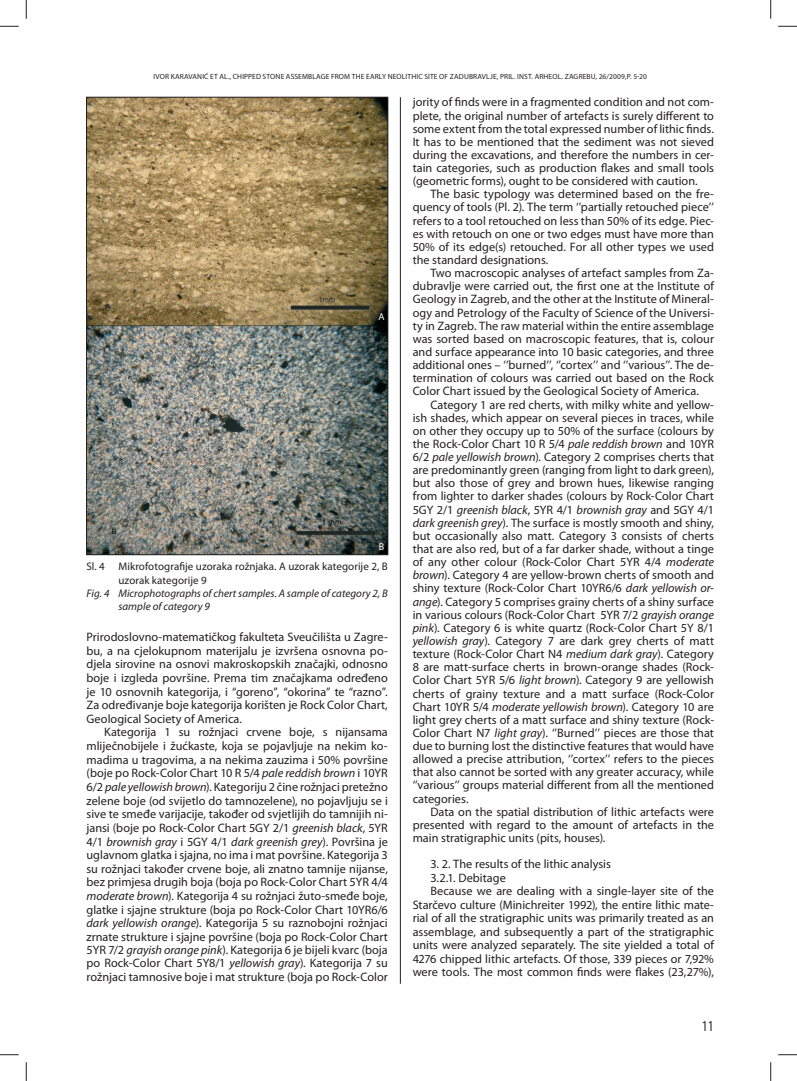
<style>
.page{position:relative;width:797px;height:1081px;background:#fff}
.page>*{position:absolute;margin:0;border:0;box-sizing:border-box;transform-origin:0 0}
.t1{font:15px "Myriad Pro";color:#231f20;scale:.8 1}
.t2{font:12.25px/13.1px "Myriad Pro";color:#231f20;text-align:justify}
.t3{font:11px/13.2px "Myriad Pro";letter-spacing:.005em;color:#231f20}
.t4{font:italic 11px/13.2px "Myriad Pro";color:#231f20}
.t5{font:10px "Myriad Pro";color:#fff}
.t6{font:7.5px "Myriad Pro";letter-spacing:.02em;color:#231f20}
.s1{font-style:italic}
</style>
<div class="page">
<hr style="left:400px;top:97px;width:1px;height:886px;background:#231f20">
<img style="left:88px;top:99px;width:298px;height:453px">
<div style="left:86px;top:97px;width:302px;height:457px;border:1px solid #231f20"></div>
<svg style="left:0;top:25px;width:19px;height:2px"></svg>
<svg style="left:778px;top:25px;width:19px;height:2px"></svg>
<svg style="left:0;top:1054px;width:19px;height:1px"></svg>
<svg style="left:778px;top:1054px;width:19px;height:1px"></svg>
<svg style="left:25px;top:0;width:2px;height:19px"></svg>
<svg style="left:25px;top:1062px;width:2px;height:18px"></svg>
<svg style="left:770px;top:0;width:1px;height:19px"></svg>
<svg style="left:770px;top:1062px;width:1px;height:18px"></svg>
<p class="t6" style="left:154px;top:74px;width:495px">IVOR KARAVANIĆ ET AL., CHIPPED STONE ASSEMBLAGE FROM THE EARLY NEOLITHIC SITE OF ZADUBRAVLJE, PRIL. INST. ARHEOL. ZAGREBU, 26/2009,P. 5-20</p>
<p class="t5" style="left:378px;top:313px;width:8px">A</p>
<p class="t5" style="left:379px;top:542px;width:7px">B</p>
<p class="t3" style="left:118px;top:560px;width:271px;text-indent:-32px">Sl. 4 Mikrofotografije uzoraka rožnjaka. A uzorak kategorije 2, B uzorak kategorije 9</p>
<p class="t4" style="left:118px;top:587px;width:271px;text-indent:-32px">Fig. 4 Microphotographs of chert samples. A sample of category 2, B sample of category 9</p>
<p class="t2" style="left:87px;top:630px;width:303px;line-height:13.6px">Prirodoslovno-matematičkog fakulteta Sveučilišta u Zagre&shy;bu, a na cjelokupnom materijalu je izvršena osnovna po&shy;djela sirovine na osnovi makroskopskih značajki, odnosno boje i izgleda površine. Prema tim značajkama određeno je 10 osnovnih kategorija, i “goreno”, “okorina” te “razno”.<br>Za određivanje boje kategorija korišten je Rock Color Chart, Geological Society of America.</p>
<p class="t2" style="left:87px;top:726px;width:303px;line-height:13.5px;text-indent:18px">Kategorija 1 su rožnjaci crvene boje, s nijansama mliječnobijele i žućkaste, koja se pojavljuje na nekim ko&shy;madima u tragovima, a na nekima zauzima i 50% površine (boje po Rock-Color Chart 10 R 5/4 <span class="s1">pale reddish brown</span> i 10YR 6/2 <span class="s1">pale yellowish brown</span>). Kategoriju 2 čine rožnjaci pretežno zelene boje (od svijetlo do tamnozelene), no pojavljuju se i sive te smeđe varijacije, također od svjetlijih do tamnijih ni&shy;jansi (boje po Rock-Color Chart 5GY 2/1 <span class="s1">greenish black</span>, 5YR 4/1 <span class="s1">brownish gray</span> i 5GY 4/1 <span class="s1">dark greenish grey</span>). Površina je uglavnom glatka i sjajna, no ima i mat površine. Kategorija 3 su rožnjaci također crvene boje, ali znatno tamnije nijanse, bez primjesa drugih boja (boja po Rock-Color Chart 5YR 4/4 <span class="s1">moderate brown</span>). Kategorija 4 su rožnjaci žuto-smeđe boje, glatke i sjajne strukture (boja po Rock-Color Chart 10YR6/6 <span class="s1">dark yellowish orange</span>). Kategorija 5 su raznobojni rožnjaci zrnate strukture i sjajne površine (boja po Rock-Color Chart 5YR 7/2 <span class="s1">grayish orange pink</span>). Kategorija 6 je bijeli kvarc (boja po Rock-Color Chart 5Y8/1 <span class="s1">yellowish gray</span>). Kategorija 7 su rožnjaci tamnosive boje i mat strukture (boja po Rock-Color</p>
<p class="t2" style="left:413px;top:97px;width:303px">jority of finds were in a fragmented condition and not com&shy;plete, the original number of artefacts is surely different to some extent from the total expressed number of lithic finds.<br>It has to be mentioned that the sediment was not sieved during the excavations, and therefore the numbers in cer&shy;tain categories, such as production flakes and small tools (geometric forms), ought to be considered with caution.</p>
<p class="t2" style="left:413px;top:188px;width:303px;text-indent:18px">The basic typology was determined based on the fre&shy;quency of tools (Pl. 2). The term ‘’partially retouched piece’’ refers to a tool retouched on less than 50% of its edge. Piec&shy;es with retouch on one or two edges must have more than 50% of its edge(s) retouched. For all other types we used the standard designations.</p>
<p class="t2" style="left:413px;top:267px;width:303px;text-indent:18px">Two macroscopic analyses of artefact samples from Za&shy;dubravlje were carried out, the first one at the Institute of Geology in Zagreb, and the other at the Institute of Mineral&shy;ogy and Petrology of the Faculty of Science of the Universi&shy;ty in Zagreb. The raw material within the entire assemblage was sorted based on macroscopic features, that is, colour and surface appearance into 10 basic categories, and three additional ones – ‘’burned’’, ‘’cortex’’ and ‘’various’’. The de&shy;termination of colours was carried out based on the Rock Color Chart issued by the Geological Society of America.</p>
<p class="t2" style="left:413px;top:398px;width:303px;text-indent:18px">Category 1 are red cherts, with milky white and yellow&shy;ish shades, which appear on several pieces in traces, while on other they occupy up to 50% of the surface (colours by the Rock-Color Chart 10 R 5/4 <span class="s1">pale reddish brown</span> and 10YR 6/2 <span class="s1">pale yellowish brown</span>). Category 2 comprises cherts that are predominantly green (ranging from light to dark green), but also those of grey and brown hues, likewise ranging from lighter to darker shades (colours by Rock-Color Chart 5GY 2/1 <span class="s1">greenish black</span>, 5YR 4/1 <span class="s1">brownish gray</span> and 5GY 4/1 <span class="s1">dark greenish grey</span>). The surface is mostly smooth and shiny, but occasionally also matt. Category 3 consists of cherts that are also red, but of a far darker shade, without a tinge of any other colour (Rock-Color Chart 5YR 4/4 <span class="s1">moderate brown</span>). Category 4 are yellow-brown cherts of smooth and shiny texture (Rock-Color Chart 10YR6/6 <span class="s1">dark yellowish or&shy;ange</span>). Category 5 comprises grainy cherts of a shiny surface in various colours (Rock-Color Chart 5YR 7/2 <span class="s1">grayish orange pink</span>). Category 6 is white quartz (Rock-Color Chart 5Y 8/1 <span class="s1">yellowish gray</span>). Category 7 are dark grey cherts of matt texture (Rock-Color Chart N4 <span class="s1">medium dark gray</span>). Category 8 are matt-surface cherts in brown-orange shades (Rock-Color Chart 5YR 5/6 <span class="s1">light brown</span>). Category 9 are yellowish cherts of grainy texture and a matt surface (Rock-Color Chart 10YR 5/4 <span class="s1">moderate yellowish brown</span>). Category 10 are light grey cherts of a matt surface and shiny texture (Rock-Color Chart N7 <span class="s1">light gray</span>). ‘’Burned’’ pieces are those that due to burning lost the distinctive features that would have allowed a precise attribution, ‘’cortex’’ refers to the pieces that also cannot be sorted with any greater accuracy, while ‘’various’’ groups material different from all the mentioned categories.</p>
<p class="t2" style="left:413px;top:805px;width:303px;text-indent:18px">Data on the spatial distribution of lithic artefacts were presented with regard to the amount of artefacts in the main stratigraphic units (pits, houses).</p>
<p class="t2" style="left:430px;top:858px;width:182px">3. 2. The results of the lithic analysis</p>
<p class="t2" style="left:430px;top:871px;width:77px">3.2.1. Debitage</p>
<p class="t2" style="left:430px;top:885px;width:285px">Because we are dealing with a single-layer site of the</p>
<p class="t2" style="left:413px;top:898px;width:303px">Starčevo culture (Minichreiter 1992), the entire lithic mate-</p>
<p class="t2" style="left:413px;top:912px;width:303px">rial of all the stratigraphic units was primarily treated as an</p>
<p class="t2" style="left:413px;top:925px;width:303px">assemblage, and subsequently a part of the stratigraphic</p>
<p class="t2" style="left:413px;top:939px;width:303px">units were analyzed separately. The site yielded a total of</p>
<p class="t2" style="left:413px;top:952px;width:303px">4276 chipped lithic artefacts. Of those, 339 pieces or 7,92%</p>
<p class="t2" style="left:413px;top:966px;width:303px">were tools. The most common finds were flakes (23,27%),</p>
<p class="t1" style="left:701px;top:1019px;width:17px">11</p>
</div>
